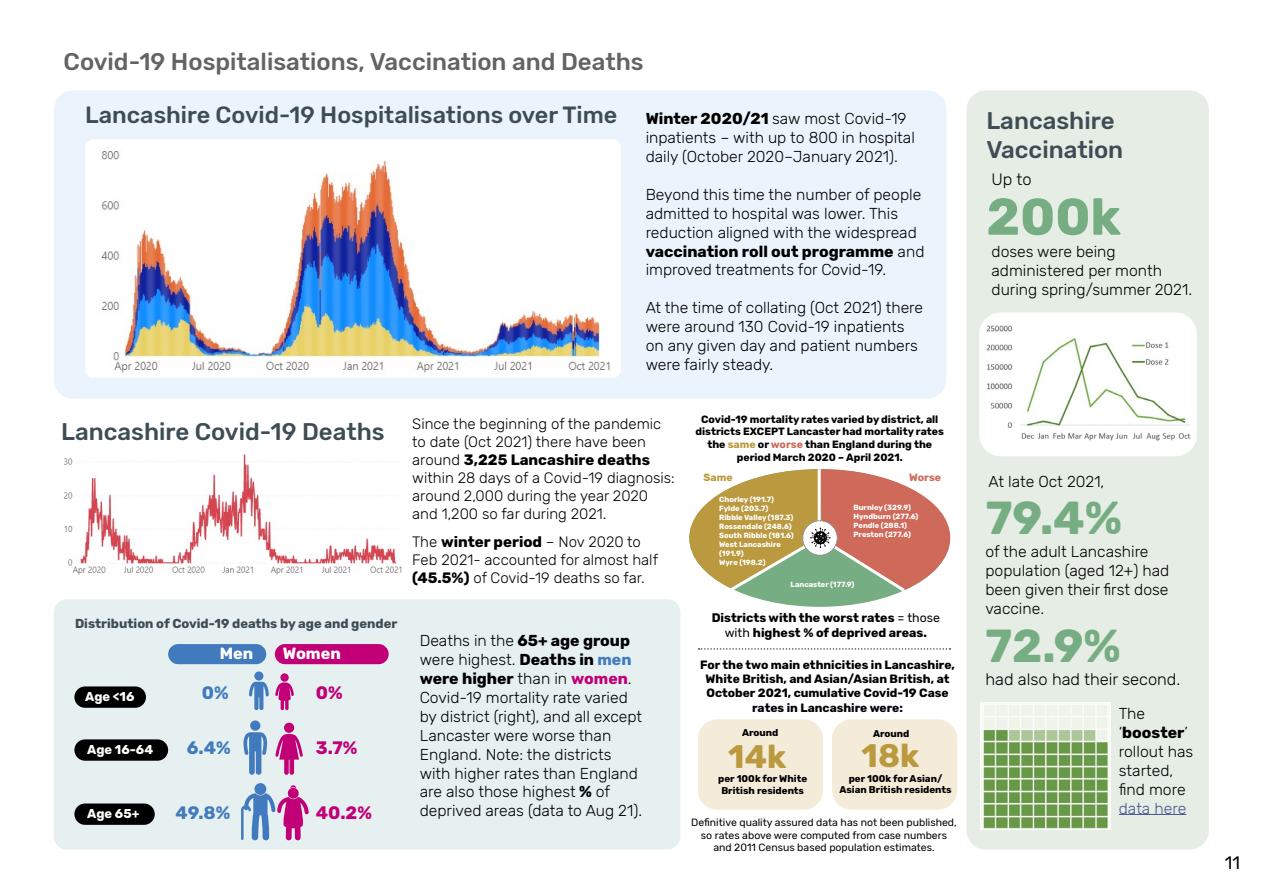
<style>
.page{position:relative;width:1263px;height:893px;background:#fff}
.page>*{position:absolute;margin:0;border:0;box-sizing:border-box;transform-origin:0 0}
.t1{font:700 51.45px "Rubik";color:#76ad83}
.t2{font:700 46.05px "Rubik";color:#76ad83}
.t3{font:700 32.55px "Rubik";color:#bb993f}
.t4{font:500 24px "Rubik";color:#636363}
.t5{font:500 24px/28.8px "Rubik";color:#3e4d54}
.t6{font:500 23.4px "Rubik";color:#3e4d54}
.t7{font:700 18px "Rubik";color:#427bbd}
.t8{font:700 18px "Rubik";color:#c10077}
.t9{font:18px "Rubik";color:#000}
.t10{font:300 16.5px "Rubik";color:#000}
.t11{font:700 16.2px "Rubik";color:#fff}
.t12{font:300 15.75px/18.9px "Rubik";color:#000}
.t13{font:300 15.75px "Rubik";color:#465792}
.t14{font:300 15px/18px "Rubik";color:#000}
.t15{font:700 12.9px "Rubik";color:#3e4d54}
.t16{font:700 12.75px "Rubik";color:#fff}
.t17{font:700 12.45px/14.9px "Rubik";color:#000;text-align:center}
.t18{font:700 12px/14.4px "Rubik";color:#000;text-align:center}
.t19{font:700 10.5px/12.6px "Rubik";color:#000;text-align:center}
.t20{font:10.5px/12.6px "Rubik";color:#000;text-align:center}
.t21{font:700 10.5px "Rubik";color:#cf6a5b}
.t22{font:700 10.5px "Rubik";color:#bb993f}
.t23{font:700 9.75px/11.7px "Rubik";color:#000;text-align:center}
.t24{font:700 7.5px/9px "Rubik";color:#fff}
.s1{font-weight:700;font-size:15.75px;color:#000}
.s2{font-weight:300;font-size:15.75px;color:#000}
.s3{font-weight:700}
.s4{font-weight:700;color:#427bbd}
.s5{font-weight:700;color:#c10077}
.s6{color:#bb993f}
.s7{color:#cf6a5b}
.s8{font-weight:400}
</style>
<div class="page">
<div style="left:54px;top:599px;width:626px;height:251px;background:#e6f0f1;border-radius:13px"></div>
<div style="left:966px;top:90px;width:243px;height:760px;background:#e5ede4;border-radius:19px"></div>
<div style="left:54px;top:90px;width:892px;height:309px;background:#ebf4fc;border-radius:19px"></div>
<div style="left:85px;top:140px;width:536px;height:238px;background:#fff;border-radius:8px"></div>
<img style="left:101px;top:151px;width:509px;height:222px">
<img style="left:64px;top:454px;width:338px;height:121px">
<div style="left:979px;top:312px;width:218px;height:144px;background:#fff;border-radius:21px"></div>
<img style="left:986px;top:325px;width:205px;height:116px">
<img style="left:981px;top:702px;width:129px;height:128px">
<hr style="left:1119px;top:814px;width:67px;height:1px;background:#465792">
<div style="left:275px;top:644px;width:114px;height:20px;background:#c10077;border-radius:10px"></div>
<div style="left:74px;top:686px;width:72px;height:22px;background:#000;border-radius:11px"></div>
<div style="left:74px;top:739px;width:94px;height:22px;background:#000;border-radius:11px"></div>
<div style="left:74px;top:803px;width:81px;height:22px;background:#000;border-radius:11px"></div>
<div style="left:168px;top:644px;width:98px;height:20px;background:#427bbd;border-radius:10px"></div>
<div style="left:280px;top:673px;width:9px;height:9px;background:#c10077;border-radius:50%"></div>
<svg style="left:275px;top:682px;width:19px;height:28px"></svg>
<div style="left:254px;top:671px;width:9px;height:10px;background:#427bbd;border-radius:50%"></div>
<svg style="left:249px;top:682px;width:20px;height:28px"></svg>
<svg style="left:243px;top:720px;width:24px;height:55px"></svg>
<svg style="left:275px;top:722px;width:28px;height:53px"></svg>
<svg style="left:241px;top:783px;width:68px;height:57px"></svg>
<div style="left:689px;top:469px;width:261px;height:138px;background:#76ad83;border-radius:50%"></div>
<svg style="left:689px;top:469px;width:261px;height:125px"></svg>
<div style="left:698px;top:719px;width:125px;height:91px;background:#f4ecd9;border-radius:19px"></div>
<div style="left:832px;top:719px;width:125px;height:91px;background:#f4ecd9;border-radius:19px"></div>
<svg style="left:699px;top:648px;width:251px;height:2px"></svg>
<h3 class="t4" style="left:64px;top:48px;width:582px">Covid-19 Hospitalisations, Vaccination and Deaths</h3>
<h3 class="t6" style="left:85px;top:101px;width:823px">Lancashire Covid-19 Hospitalisations over Time <span class="s1">Winter 2020/21</span> <span class="s2">saw most Covid-19</span></h3>
<p class="t12" style="left:646px;top:129px;width:271px">inpatients – with up to 800 in hospital daily (October 2020–January 2021).</p>
<p class="t12" style="left:646px;top:185px;width:280px">Beyond this time the number of people admitted to hospital was lower. This reduction aligned with the widespread <span class="s3">vaccination roll out programme</span> and improved treatments for Covid-19.</p>
<p class="t12" style="left:646px;top:299px;width:279px">At the time of collating (Oct 2021) there were around 130 Covid-19 inpatients on any given day and patient numbers were fairly steady.</p>
<h3 class="t5" style="left:61px;top:418px;width:325px">Lancashire Covid-19 Deaths</h3>
<p class="t14" style="left:412px;top:415px;width:264px">Since the beginning of the pandemic to date (Oct 2021) there have been around <span class="s3">3,225 Lancashire deaths </span>within 28 days of a Covid-19 diagnosis: around 2,000 during the year 2020 and 1,200 so far during 2021.</p>
<p class="t14" style="left:412px;top:533px;width:247px">The <span class="s3">winter period</span> – Nov 2020 to<br>Feb 2021- accounted for almost half <span class="s3">(45.5%)</span> of Covid-19 deaths so far.</p>
<p class="t15" style="left:75px;top:616px;width:324px">Distribution of Covid-19 deaths by age and gender</p>
<p class="t11" style="left:220px;top:644px;width:35px">Men</p>
<p class="t11" style="left:283px;top:644px;width:60px">Women</p>
<p class="t16" style="left:85px;top:689px;width:51px">Age &lt;16</p>
<p class="t7" style="left:202px;top:682px;width:28px">0%</p>
<p class="t8" style="left:316px;top:682px;width:28px">0%</p>
<p class="t7" style="left:187px;top:737px;width:45px">6.4%</p>
<p class="t8" style="left:316px;top:737px;width:43px">3.7%</p>
<p class="t16" style="left:87px;top:742px;width:67px">Age 16-64</p>
<p class="t16" style="left:87px;top:806px;width:54px">Age 65+</p>
<p class="t7" style="left:175px;top:802px;width:56px">49.8%</p>
<p class="t8" style="left:316px;top:802px;width:58px">40.2%</p>
<p class="t12" style="left:420px;top:632px;width:224px">Deaths in the <span class="s3">65+ age group </span>were highest. <span class="s3">Deaths in</span> <span class="s4">men </span><span class="s3">were higher</span> than in <span class="s5">women</span>.<br>Covid-19 mortality rate varied by district (right), and all except<br>Lancaster were worse than<br>England. Note: the districts with higher rates than England are also those highest <span class="s3">%</span> of deprived areas (data to Aug 21).</p>
<p class="t19" style="left:695px;top:413px;width:250px">Covid-19 mortality rates varied by district, all districts EXCEPT Lancaster had mortality rates the <span class="s6">same</span> or <span class="s7">worse</span> than England during the period March 2020 – April 2021.</p>
<p class="t22" style="left:703px;top:471px;width:31px">Same</p>
<p class="t21" style="left:909px;top:471px;width:33px">Worse</p>
<p class="t24" style="left:719px;top:496px;width:76px">Chorley (191.7)<br>Fylde (203.7)<br>Ribble Valley (187.3)<br>Rossendale (248.6)<br>South Ribble (181.6)<br>West Lancashire (191.9)<br>Wyre (198.2)</p>
<p class="t24" style="left:853px;top:503px;width:66px">Burnley (329.9)<br>Hyndburn (277.6)<br>Pendle (288.1)<br>Preston (277.6)</p>
<p class="t24" style="left:790px;top:580px;width:66px">Lancaster (177.9)</p>
<p class="t17" style="left:712px;top:611px;width:230px">Districts with the worst rates <span class="s8">= those with</span> highest % of deprived areas.</p>
<p class="t18" style="left:700px;top:657px;width:256px">For the two main ethnicities in Lancashire, White British, and Asian/Asian British, at October 2021, cumulative Covid-19 Case rates in Lancashire were:</p>
<p class="t23" style="left:742px;top:727px;width:38px">Around</p>
<p class="t23" style="left:873px;top:728px;width:38px">Around</p>
<h3 class="t3" style="left:728px;top:737px;width:59px">14k</h3>
<h3 class="t3" style="left:862px;top:737px;width:59px">18k</h3>
<p class="t23" style="left:718px;top:773px;width:90px">per 100k for White<br>British residents</p>
<p class="t23" style="left:839px;top:773px;width:114px">per 100k for Asian/<br>Asian British residents</p>
<p class="t20" style="left:691px;top:816px;width:267px">Definitive quality assured data has not been published, so rates above were computed from case numbers and 2011 Census based population estimates.</p>
<h3 class="t5" style="left:986px;top:107px;width:138px">Lancashire<br>Vaccination</h3>
<p class="t10" style="left:991px;top:170px;width:42px">Up to</p>
<h1 class="t1" style="left:986px;top:187px;width:136px">200k</h1>
<p class="t12" style="left:991px;top:243px;width:202px">doses were being administered per month during spring/summer 2021.</p>
<p class="t12" style="left:989px;top:472px;width:117px">At late Oct 2021,</p>
<h2 class="t2" style="left:986px;top:491px;width:138px">79.4%</h2>
<p class="t12" style="left:985px;top:542px;width:185px">of the adult Lancashire population (aged 12+) had been given their first dose vaccine.</p>
<h2 class="t2" style="left:985px;top:619px;width:137px">72.9%</h2>
<p class="t10" style="left:985px;top:670px;width:196px">had also had their second.</p>
<p class="t12" style="left:1119px;top:705px;width:76px">The ‘<span class="s3">booster</span>’ rollout has started, find more</p>
<p class="t13" style="left:1119px;top:799px;width:69px">data here</p>
<p class="t9" style="left:1225px;top:852px;width:17px">11</p>
</div>
